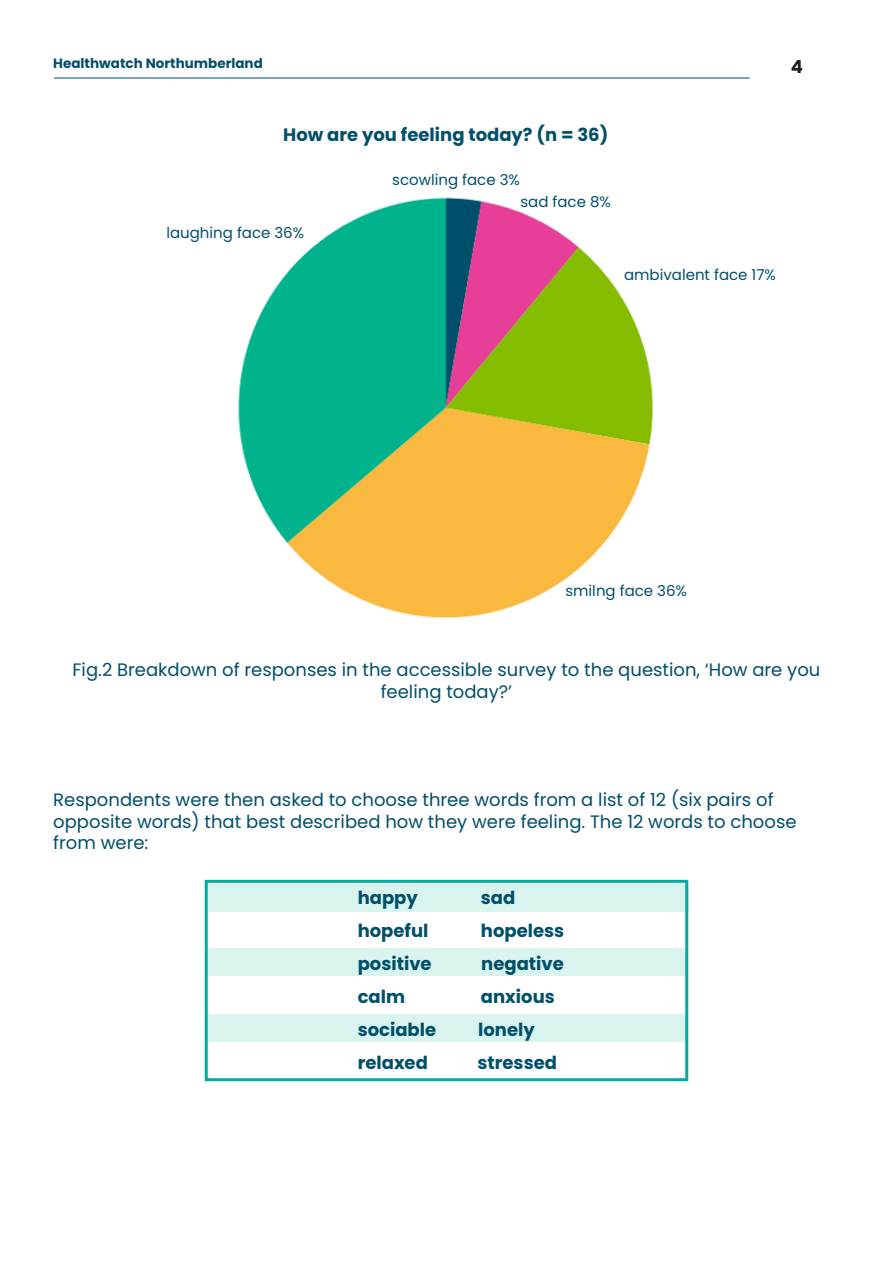
<style>
.page{position:relative;width:893px;height:1263px;background:#fff}
.page>*{position:absolute;margin:0;border:0;box-sizing:border-box;transform-origin:0 0}
.Body_Copy_-_bulleted_list{font:18px/21.6px "Poppins";color:#004f6b;text-align:center}
.Body_Copy_-_bulleted_list-2{font:700 18px "Poppins";color:#004f6b}
.t1{font:700 18px "Poppins";color:#231f20}
.Body_Copy_-_bulleted_list-3{font:15px "Poppins";color:#004f6b}
.t2{font:700 13.5px "Poppins";color:#004f6b}
</style>
<div class="page">
<div style="left:207px;top:1014px;width:480px;height:28px;background:#d9f4ee"></div>
<div style="left:207px;top:948px;width:481px;height:28px;background:#d9f4ee"></div>
<div style="left:208px;top:884px;width:481px;height:28px;background:#d9f4ee"></div>
<img style="left:238px;top:197px;width:415px;height:421px">
<div style="left:205px;top:880px;width:483px;height:201px;border:3px solid #00aca0"></div>
<hr style="left:54px;top:78px;width:696px;height:1px;background:#004f6b">
<p class="t2" style="left:53px;top:56px;width:211px">Healthwatch Northumberland</p>
<p class="t1" style="left:791px;top:56px;width:14px">4</p>
<p class="Body_Copy_-_bulleted_list-2" style="left:283px;top:125px;width:327px">How are you feeling today? (n = 36)</p>
<p class="Body_Copy_-_bulleted_list-3" style="left:392px;top:171px;width:129px">scowling face 3%</p>
<p class="Body_Copy_-_bulleted_list-3" style="left:166px;top:225px;width:139px">laughing face 36%</p>
<p class="Body_Copy_-_bulleted_list-3" style="left:520px;top:193px;width:92px">sad face 8%</p>
<p class="Body_Copy_-_bulleted_list-3" style="left:624px;top:266px;width:153px">ambivalent face 17%</p>
<p class="Body_Copy_-_bulleted_list-3" style="left:565px;top:582px;width:123px">smilng face 36%</p>
<p class="Body_Copy_-_bulleted_list" style="left:73px;top:659px;width:749px">Fig.2 Breakdown of responses in the accessible survey to the question, ‘How are you feeling today?’</p>
<p class="Body_Copy_-_bulleted_list" style="left:53px;top:789px;width:745px;text-align:left">Respondents were then asked to choose three words from a list of 12 (six pairs of opposite words) that best described how they were feeling. The 12 words to choose from were:</p>
<p class="Body_Copy_-_bulleted_list-2" style="left:358px;top:887px;width:62px">happy</p>
<p class="Body_Copy_-_bulleted_list-2" style="left:481px;top:887px;width:36px">sad</p>
<p class="Body_Copy_-_bulleted_list-2" style="left:358px;top:920px;width:72px">hopeful</p>
<p class="Body_Copy_-_bulleted_list-2" style="left:481px;top:920px;width:85px">hopeless</p>
<p class="Body_Copy_-_bulleted_list-2" style="left:358px;top:953px;width:76px">positive</p>
<p class="Body_Copy_-_bulleted_list-2" style="left:481px;top:953px;width:84px">negative</p>
<p class="Body_Copy_-_bulleted_list-2" style="left:358px;top:986px;width:49px">calm</p>
<p class="Body_Copy_-_bulleted_list-2" style="left:481px;top:986px;width:75px">anxious</p>
<p class="Body_Copy_-_bulleted_list-2" style="left:358px;top:1019px;width:80px">sociable</p>
<p class="Body_Copy_-_bulleted_list-2" style="left:478px;top:1019px;width:58px">lonely</p>
<p class="Body_Copy_-_bulleted_list-2" style="left:358px;top:1052px;width:72px">relaxed</p>
<p class="Body_Copy_-_bulleted_list-2" style="left:477px;top:1052px;width:81px">stressed</p>
</div>
